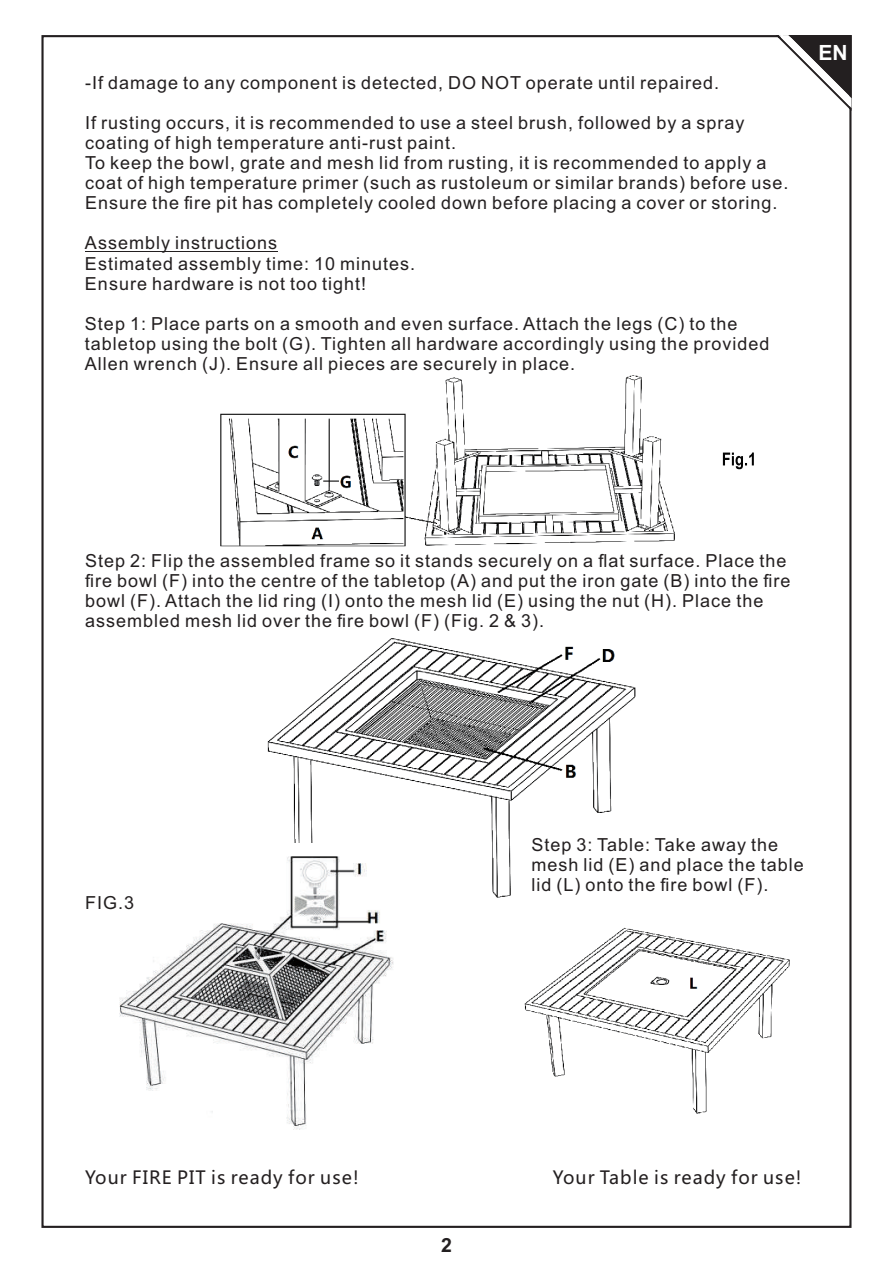
<style>
.page{position:relative;width:893px;height:1263px;background:#fff}
.page>*{position:absolute;margin:0;border:0;box-sizing:border-box;transform-origin:0 0}
.t1{font:700 21px "Arial";color:#fff}
.t2{font:700 19.5px "Arial";color:#231f20}
.t3{font:18px/20.1px "Arial";letter-spacing:.055em;color:#231f20}
.t4{font:18px "Microsoft Ya Hei";letter-spacing:.06em;color:#231f20}
</style>
<div class="page">
<img style="left:220px;top:375px;width:455px;height:172px">
<img style="left:267px;top:638px;width:369px;height:260px">
<svg style="left:723px;top:452px;width:31px;height:17px"></svg>
<hr style="left:85px;top:251px;width:192px;height:1px;background:#231f20">
<img style="left:119px;top:844px;width:291px;height:285px">
<img style="left:524px;top:927px;width:266px;height:187px">
<svg style="left:775px;top:35px;width:77px;height:79px"></svg>
<p class="t3" style="left:85px;top:74px;width:635px">-If damage to any component is detected, DO NOT operate until repaired.</p>
<p class="t3" style="left:85px;top:114px;width:705px">If rusting occurs, it is recommended to use a steel brush, followed by a spray coating of high temperature anti-rust paint.<br>To keep the bowl, grate and mesh lid from rusting, it is recommended to apply a coat of high temperature primer (such as rustoleum or similar brands) before use.<br>Ensure the fire pit has completely cooled down before placing a cover or storing.</p>
<p class="t3" style="left:85px;top:235px;width:332px">Assembly instructions<br>Estimated assembly time: 10 minutes.<br>Ensure hardware is not too tight!</p>
<p class="t3" style="left:85px;top:315px;width:686px">Step 1: Place parts on a smooth and even surface. Attach the legs (C) to the tabletop using the bolt (G). Tighten all hardware accordingly using the provided<br>Allen wrench (J). Ensure all pieces are securely in place.</p>
<p class="t1" style="left:818px;top:44px;width:31px">EN</p>
<p class="t3" style="left:85px;top:552px;width:707px">Step 2: Flip the assembled frame so it stands securely on a flat surface. Place the fire bowl (F) into the centre of the tabletop (A) and put the iron gate (B) into the fire bowl (F). Attach the lid ring (I) onto the mesh lid (E) using the nut (H). Place the assembled mesh lid over the fire bowl (F) (Fig. 2 &amp; 3).</p>
<p class="t3" style="left:85px;top:894px;width:51px">FIG.3</p>
<p class="t3" style="left:531px;top:836px;width:274px">Step 3: Table: Take away the mesh lid (E) and place the table lid (L) onto the fire bowl (F).</p>
<p class="t4" style="left:85px;top:1169px;width:275px">Your FIRE PIT is ready for use!</p>
<p class="t4" style="left:553px;top:1169px;width:250px">Your Table is ready for use!</p>
<p class="t2" style="left:441px;top:1238px;width:12px">2</p>
</div>
